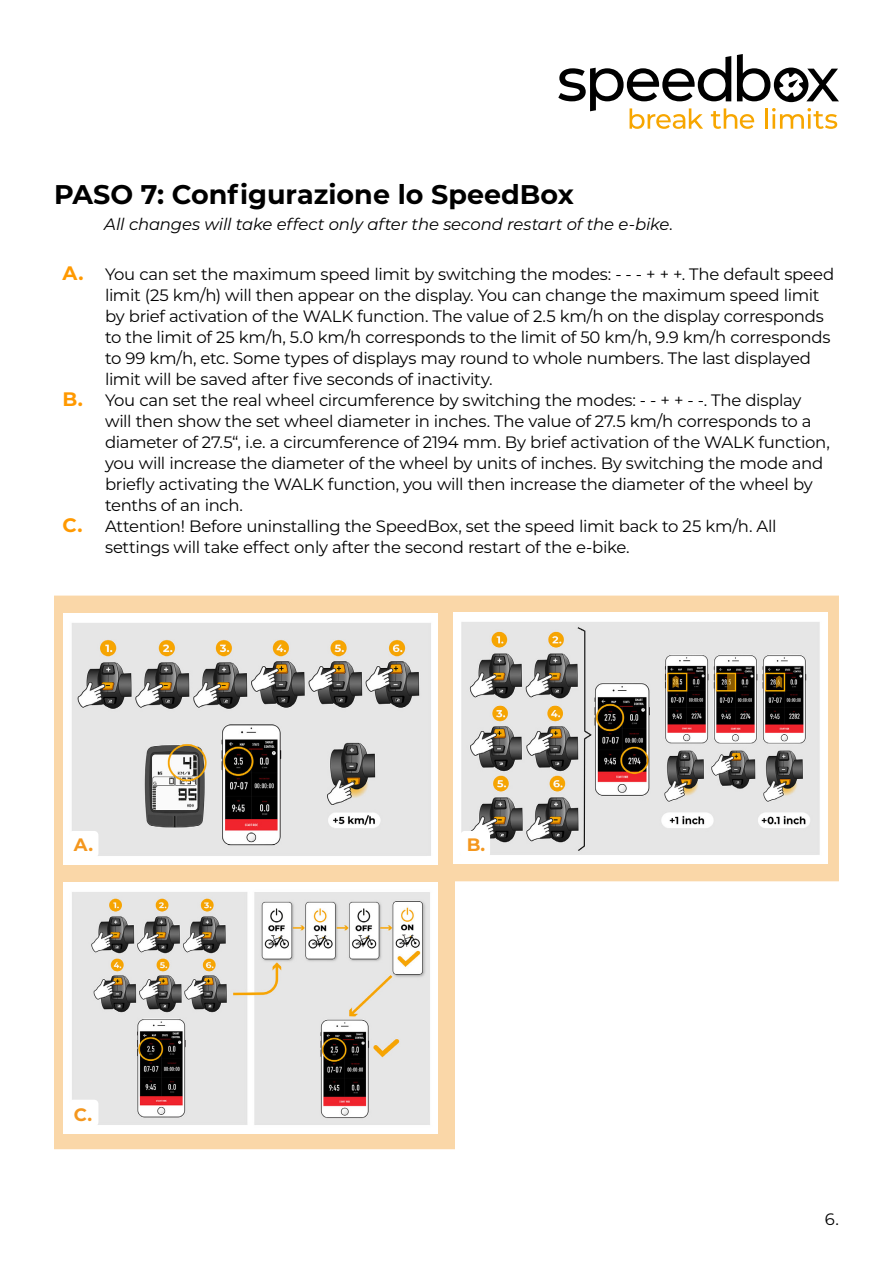
<style>
.page{position:relative;width:893px;height:1263px;background:#fff}
.page>*{position:absolute;margin:0;border:0;box-sizing:border-box;transform-origin:0 0}
.t1{font:700 27px "Montserrat";color:#000}
.t2{font:700 18px "Montserrat";color:#f4971e}
.t3{font:16.5px/21px "Montserrat";letter-spacing:-.02em;color:#000}
.t4{font:italic 16.5px "Montserrat";letter-spacing:-.01em;color:#000}
.s1{font-weight:700;font-size:19.5px;color:#f90}
</style>
<div class="page">
<svg style="left:558px;top:54px;width:281px;height:75px"></svg>
<svg style="left:54px;top:595px;width:785px;height:554px"></svg>
<img style="left:64px;top:613px;width:374px;height:251px">
<img style="left:454px;top:613px;width:374px;height:251px">
<img style="left:64px;top:882px;width:374px;height:251px">
<div style="left:460px;top:831px;width:30px;height:27px;background:#fff;border-radius:4px"></div>
<div style="left:69px;top:831px;width:29px;height:27px;background:#fff;border-radius:4px"></div>
<div style="left:69px;top:1100px;width:29px;height:26px;background:#fff;border-radius:4px"></div>
<p class="t1" style="left:54px;top:175px;width:521px">PASO 7: Configurazione lo SpeedBox</p>
<p class="t4" style="left:104px;top:213px;width:570px">All changes will take effect only after the second restart of the e-bike.</p>
<p class="t3" style="left:105px;top:263px;width:731px;text-indent:-43px"><span class="s1">A.</span> You can set the maximum speed limit by switching the modes: - - - + + +. The default speed limit (25 km/h) will then appear on the display. You can change the maximum speed limit by brief activation of the WALK function. The value of 2.5 km/h on the display corresponds to the limit of 25 km/h, 5.0 km/h corresponds to the limit of 50 km/h, 9.9 km/h corresponds to 99 km/h, etc. Some types of displays may round to whole numbers. The last displayed limit will be saved after five seconds of inactivity.</p>
<p class="t3" style="left:105px;top:389px;width:726px;text-indent:-43px"><span class="s1">B.</span> You can set the real wheel circumference by switching the modes: - - + + - -. The display will then show the set wheel diameter in inches. The value of 27.5 km/h corresponds to a diameter of 27.5“, i.e. a circumference of 2194 mm. By brief activation of the WALK function, you will increase the diameter of the wheel by units of inches. By switching the mode and briefly activating the WALK function, you will then increase the diameter of the wheel by tenths of an inch.</p>
<p class="t3" style="left:105px;top:515px;width:673px;text-indent:-43px"><span class="s1">C.</span> Attention! Before uninstalling the SpeedBox, set the speed limit back to 25 km/h. All settings will take effect only after the second restart of the e-bike.</p>
<p class="t2" style="left:74px;top:831px;width:21px">A.</p>
<p class="t2" style="left:74px;top:1101px;width:20px">C.</p>
<p class="t2" style="left:467px;top:831px;width:20px">B.</p>
<p class="t3" style="left:825px;top:1208px;width:15px">6.</p>
</div>
